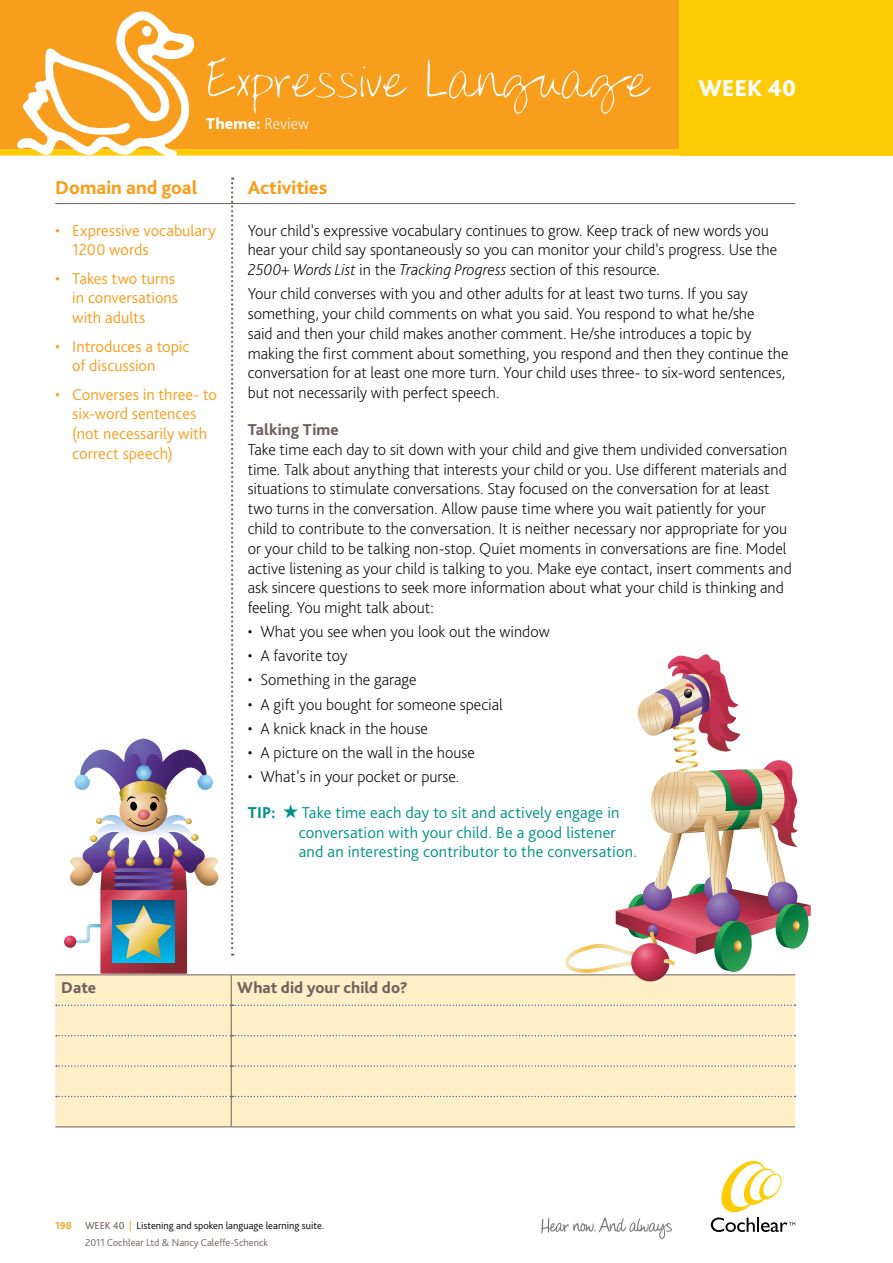
<style>
.page{position:relative;width:893px;height:1263px;background:#fff}
.page>*{position:absolute;margin:0;border:0;box-sizing:border-box;transform-origin:0 0}
.t1{font:54px "Dennis Script";color:#fff}
.t2{font:800 24px "Bliss Pro";color:#fff}
.t3{font:800 19.5px "Bliss Pro";color:#f99d1c}
.t4{font:200 16.5px/19.8px "Bliss Pro";color:#000}
.t5{font:300 16.5px/19.8px "Bliss Pro";color:#f99d1c}
.t6{font:300 16.5px/36.2px "Bliss Pro";letter-spacing:.005em;color:#00938a}
.t7{font:800 16.5px "Bliss Pro";letter-spacing:.005em;color:#6e615e}
.t8{font:800 16.5px "Bliss Pro";letter-spacing:.01em;color:#fff}
.t9{font:300 10.5px/17.1px "Bliss Pro";color:#000}
.t10{font:700 10.5px "Bliss Pro";color:#f99d1c}
.s1{font-weight:200}
.s2{font-style:italic}
.s3{font-weight:200;color:#000}
.s4{font-weight:800}
.s5{font-weight:400;color:#6e615e}
.s6{font-weight:400;color:#f99d1c}
.s7{color:#6e615e}
</style>
<div class="page">
<svg style="left:711px;top:1161px;width:84px;height:71px"></svg>
<svg style="left:541px;top:1217px;width:131px;height:22px"></svg>
<svg style="left:231px;top:177px;width:2px;height:779px"></svg>
<hr style="left:55px;top:203px;width:740px;height:1px;background:#6e615e">
<div style="left:0;top:0;width:893px;height:149px;background:#f99d1c"></div>
<div style="left:55px;top:975px;width:740px;height:151px;background:#ffefc6"></div>
<svg style="left:56px;top:1004px;width:739px;height:2px"></svg>
<svg style="left:56px;top:1035px;width:739px;height:1px"></svg>
<svg style="left:56px;top:1065px;width:739px;height:2px"></svg>
<svg style="left:56px;top:1096px;width:739px;height:1px"></svg>
<hr style="left:55px;top:974px;width:176px;height:1px;background:#6e615e">
<hr style="left:231px;top:974px;width:564px;height:1px;background:#6e615e">
<hr style="left:55px;top:1126px;width:176px;height:1px;background:#6e615e">
<hr style="left:231px;top:1126px;width:564px;height:1px;background:#6e615e">
<hr style="left:231px;top:975px;width:1px;height:30px;background:#6e615e">
<hr style="left:231px;top:1005px;width:1px;height:31px;background:#6e615e">
<hr style="left:231px;top:1036px;width:1px;height:30px;background:#6e615e">
<hr style="left:231px;top:1066px;width:1px;height:30px;background:#6e615e">
<hr style="left:231px;top:1096px;width:1px;height:30px;background:#6e615e">
<div style="left:0;top:149px;width:893px;height:6px;background:#ffcb05"></div>
<svg style="left:64px;top:739px;width:155px;height:235px"></svg>
<svg style="left:631px;top:943px;width:38px;height:38px"></svg>
<svg style="left:565px;top:654px;width:246px;height:320px"></svg>
<svg style="left:11px;top:11px;width:186px;height:145px"></svg>
<div style="left:679px;top:0;width:214px;height:155px;background:#ffcb05"></div>
<h1 class="t1" style="left:203px;top:44px;width:447px">Expressive Language</h1>
<p class="t8" style="left:206px;top:114px;width:105px">Theme: <span class="s1">Review</span></p>
<h2 class="t2" style="left:698px;top:74px;width:99px">WEEK 40</h2>
<p class="t3" style="left:55px;top:176px;width:144px">Domain and goal</p>
<p class="t5" style="left:72px;top:220px;width:145px;text-indent:-17px">• Expressive vocabulary<br>1200 words</p>
<p class="t5" style="left:72px;top:268px;width:107px;text-indent:-17px">• Takes two turns in conversations with adults</p>
<p class="t5" style="left:72px;top:336px;width:119px;text-indent:-17px">• Introduces a topic of discussion</p>
<p class="t5" style="left:72px;top:384px;width:146px;text-indent:-17px">• Converses in three- to six-word sentences (not necessarily with correct speech)</p>
<p class="t3" style="left:248px;top:176px;width:81px">Activities</p>
<p class="t4" style="left:248px;top:220px;width:531px">Your child’s expressive vocabulary continues to grow. Keep track of new words you hear your child say spontaneously so you can monitor your child’s progress. Use the<br><span class="s2">2500+ Words List</span> in the <span class="s2">Tracking Progress</span> section of this resource.</p>
<p class="t4" style="left:248px;top:283px;width:542px">Your child converses with you and other adults for at least two turns. If you say something, your child comments on what you said. You respond to what he/she<br>said and then your child makes another comment. He/she introduces a topic by making the first comment about something, you respond and then they continue the conversation for at least one more turn. Your child uses three- to six-word sentences, but not necessarily with perfect speech.</p>
<p class="t7" style="left:248px;top:419px;width:93px">Talking Time</p>
<p class="t4" style="left:248px;top:439px;width:546px">Take time each day to sit down with your child and give them undivided conversation time. Talk about anything that interests your child or you. Use different materials and situations to stimulate conversations. Stay focused on the conversation for at least two turns in the conversation. Allow pause time where you wait patiently for your child to contribute to the conversation. It is neither necessary nor appropriate for you or your child to be talking non-stop. Quiet moments in conversations are fine. Model active listening as your child is talking to you. Make eye contact, insert comments and ask sincere questions to seek more information about what your child is thinking and feeling. You might talk about:</p>
<p class="t4" style="left:248px;top:621px;width:303px">• What you see when you look out the window</p>
<p class="t4" style="left:248px;top:646px;width:101px">• A favorite toy</p>
<p class="t4" style="left:248px;top:670px;width:170px">• Something in the garage</p>
<p class="t4" style="left:248px;top:694px;width:257px">• A gift you bought for someone special</p>
<p class="t4" style="left:248px;top:718px;width:182px">• A knick knack in the house</p>
<p class="t4" style="left:248px;top:742px;width:229px">• A picture on the wall in the house</p>
<p class="t6" style="left:248px;top:758px;width:373px"><span class="s3">• What’s in your pocket or purse.<br></span><span class="s4">TIP:</span> ★ Take time each day to sit and actively engage in</p>
<p class="t6" style="left:299px;top:822px;width:340px;line-height:19.8px">conversation with your child. Be a good listener and an interesting contributor to the conversation.</p>
<p class="t7" style="left:61px;top:978px;width:36px">Date</p>
<p class="t7" style="left:237px;top:978px;width:172px">What did your child do?</p>
<p class="t10" style="left:55px;top:1219px;width:18px">198</p>
<p class="t9" style="left:85px;top:1217px;width:241px"><span class="s5">WEEK 40</span> <span class="s6">|</span> Listening and spoken language learning suite.<br><span class="s7">2011 Cochlear Ltd &amp; Nancy Caleffe-Schenck</span></p>
</div>
